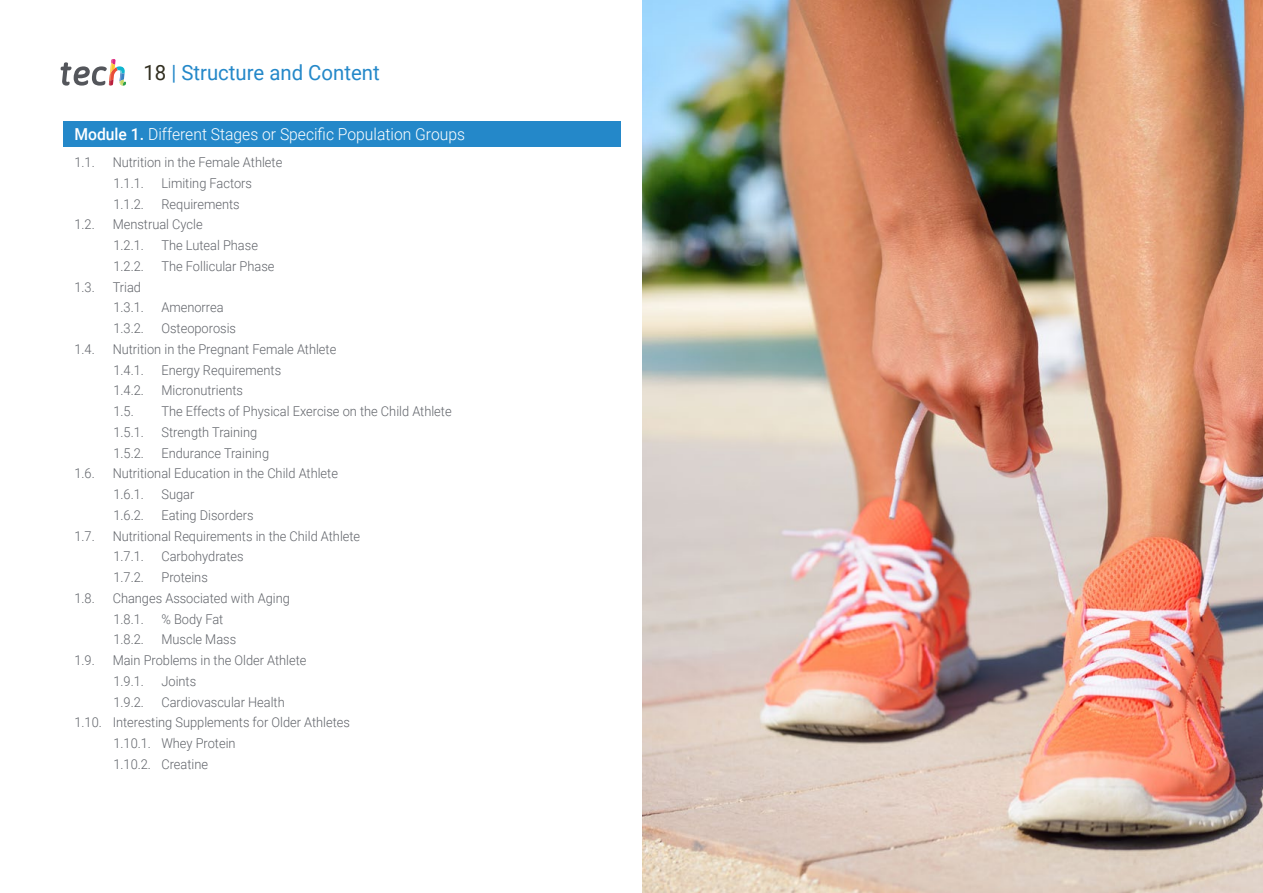
<style>
.page{position:relative;width:1263px;height:893px;background:#fff}
.page>*{position:absolute;margin:0;border:0;box-sizing:border-box;transform-origin:0 0}
.t1{font:21px "Roboto";color:#2488c9}
.t2{font:300 16.5px "Roboto";color:#fff;scale:.95 1}
.t3{font:300 13.5px/20.7px "Roboto";color:#61646a;scale:.95 1}
.s1{color:#312e20}
.s2{font-weight:500}
</style>
<div class="page">
<div style="left:63px;top:121px;width:558px;height:25px;background:#2488c9"></div>
<img style="left:642px;top:0;width:621px;height:893px">
<svg style="left:61px;top:59px;width:65px;height:27px"></svg>
<h1 class="t1" style="left:144px;top:57px;width:238px"><span class="s1">18</span> | Structure and Content</h1>
<p class="t2" style="left:74px;top:123px;width:413px"><span class="s2">Module 1.</span> Different Stages or Specific Population Groups</p>
<p class="t3" style="left:74px;top:151px;width:23px">1.1.</p>
<p class="t3" style="left:113px;top:151px;width:180px">Nutrition in the Female Athlete<br>1.1.1.</p>
<p class="t3" style="left:161px;top:172px;width:97px">Limiting Factors</p>
<p class="t3" style="left:113px;top:193px;width:34px">1.1.2.</p>
<p class="t3" style="left:161px;top:193px;width:84px">Requirements</p>
<p class="t3" style="left:74px;top:214px;width:23px">1.2.</p>
<p class="t3" style="left:113px;top:214px;width:96px">Menstrual Cycle<br>1.2.1.</p>
<p class="t3" style="left:161px;top:234px;width:103px">The Luteal Phase</p>
<p class="t3" style="left:113px;top:255px;width:34px">1.2.2.</p>
<p class="t3" style="left:161px;top:255px;width:121px">The Follicular Phase</p>
<p class="t3" style="left:74px;top:276px;width:23px">1.3.</p>
<p class="t3" style="left:113px;top:276px;width:34px">Triad<br>1.3.1.</p>
<p class="t3" style="left:161px;top:297px;width:67px">Amenorrea</p>
<p class="t3" style="left:113px;top:317px;width:34px">1.3.2.</p>
<p class="t3" style="left:161px;top:317px;width:80px">Osteoporosis</p>
<p class="t3" style="left:74px;top:338px;width:23px">1.4.</p>
<p class="t3" style="left:113px;top:338px;width:237px">Nutrition in the Pregnant Female Athlete<br>1.4.1.</p>
<p class="t3" style="left:161px;top:359px;width:128px">Energy Requirements</p>
<p class="t3" style="left:113px;top:380px;width:34px">1.4.2.</p>
<p class="t3" style="left:161px;top:380px;width:87px">Micronutrients</p>
<p class="t3" style="left:113px;top:400px;width:23px">1.5.</p>
<p class="t3" style="left:161px;top:400px;width:307px">The Effects of Physical Exercise on the Child Athlete</p>
<p class="t3" style="left:113px;top:421px;width:34px">1.5.1.</p>
<p class="t3" style="left:161px;top:421px;width:102px">Strength Training</p>
<p class="t3" style="left:113px;top:442px;width:34px">1.5.2.</p>
<p class="t3" style="left:161px;top:442px;width:115px">Endurance Training</p>
<p class="t3" style="left:74px;top:463px;width:23px">1.6.</p>
<p class="t3" style="left:113px;top:463px;width:239px">Nutritional Education in the Child Athlete<br>1.6.1.</p>
<p class="t3" style="left:161px;top:483px;width:36px">Sugar</p>
<p class="t3" style="left:113px;top:504px;width:34px">1.6.2.</p>
<p class="t3" style="left:161px;top:504px;width:98px">Eating Disorders</p>
<p class="t3" style="left:74px;top:525px;width:23px">1.7.</p>
<p class="t3" style="left:113px;top:525px;width:262px">Nutritional Requirements in the Child Athlete<br>1.7.1.</p>
<p class="t3" style="left:161px;top:546px;width:88px">Carbohydrates</p>
<p class="t3" style="left:113px;top:566px;width:34px">1.7.2.</p>
<p class="t3" style="left:161px;top:566px;width:50px">Proteins</p>
<p class="t3" style="left:74px;top:587px;width:23px">1.8.</p>
<p class="t3" style="left:113px;top:587px;width:188px">Changes Associated with Aging<br>1.8.1.</p>
<p class="t3" style="left:161px;top:608px;width:67px">% Body Fat</p>
<p class="t3" style="left:113px;top:629px;width:34px">1.8.2.</p>
<p class="t3" style="left:161px;top:629px;width:80px">Muscle Mass</p>
<p class="t3" style="left:74px;top:649px;width:23px">1.9.</p>
<p class="t3" style="left:113px;top:649px;width:206px">Main Problems in the Older Athlete<br>1.9.1.</p>
<p class="t3" style="left:161px;top:670px;width:38px">Joints</p>
<p class="t3" style="left:113px;top:691px;width:34px">1.9.2.</p>
<p class="t3" style="left:161px;top:691px;width:131px">Cardiovascular Health</p>
<p class="t3" style="left:74px;top:712px;width:292px">1.10. Interesting Supplements for Older Athletes</p>
<p class="t3" style="left:113px;top:732px;width:130px">1.10.1. Whey Protein</p>
<p class="t3" style="left:113px;top:753px;width:101px">1.10.2. Creatine</p>
</div>
